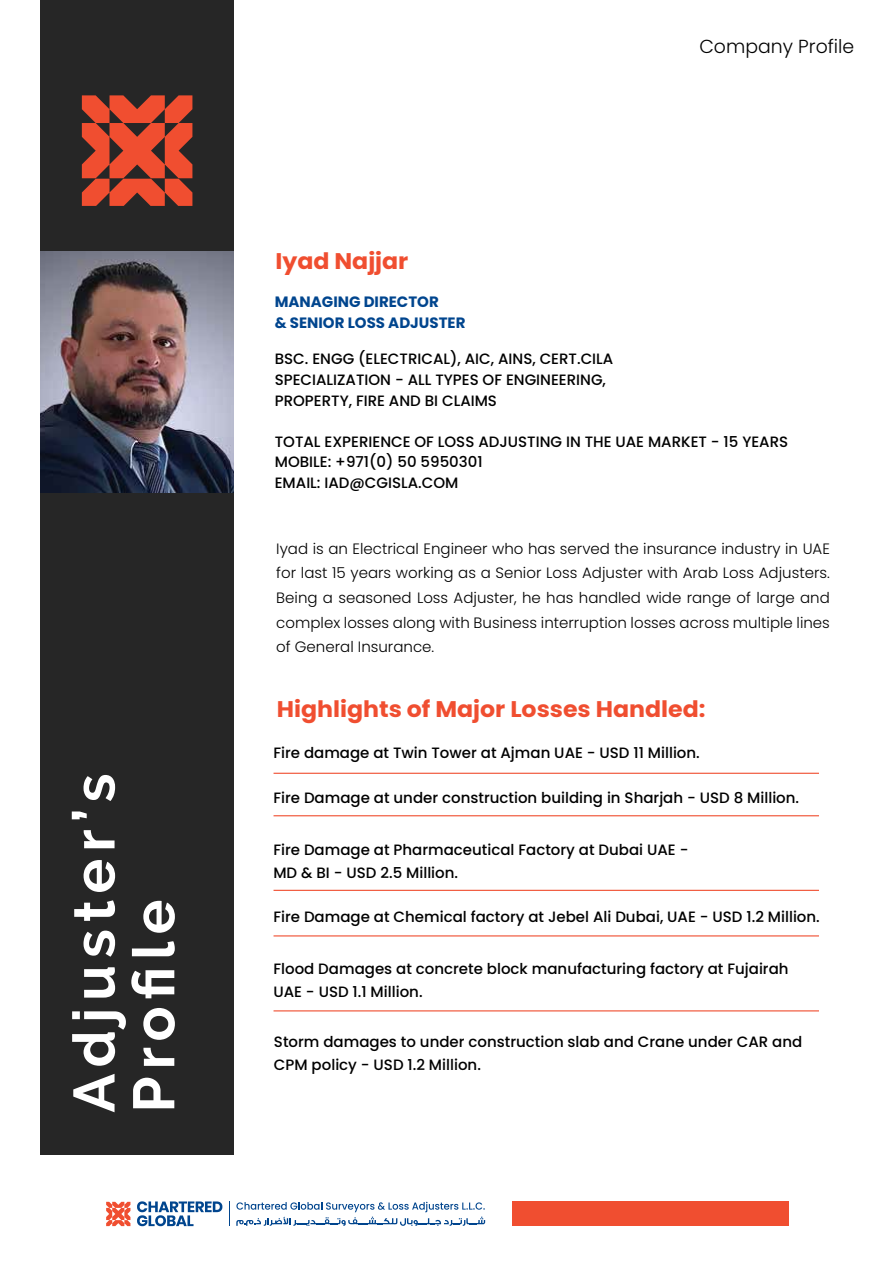
<style>
.page{position:relative;width:893px;height:1263px;background:#fff}
.page>*{position:absolute;margin:0;border:0;box-sizing:border-box;transform-origin:0 0}
.t1{font:700 58.05px/59.8px "Raleway";letter-spacing:.12em;color:#fff}
.t2{font:700 22.65px "Poppins";color:#f04e30;scale:1.05 1}
.t3{font:300 18.9px "Poppins";color:#000}
.t4{font:500 15px/20.5px "Poppins";color:#000}
.t5{font:300 15px/24.6px "Poppins";color:#000;text-align:justify}
.t6{font:700 15px/20.5px "Poppins";color:#00458e}
</style>
<div class="page">
<div style="left:41px;top:0;width:193px;height:1154px;background:#262626"></div>
<svg style="left:106px;top:1202px;width:24px;height:24px"></svg>
<svg style="left:137px;top:1201px;width:85px;height:25px"></svg>
<svg style="left:229px;top:1201px;width:1px;height:25px"></svg>
<svg style="left:236px;top:1202px;width:249px;height:24px"></svg>
<div style="left:512px;top:1202px;width:276px;height:24px;background:#f04e30"></div>
<img style="left:41px;top:252px;width:193px;height:241px">
<svg style="left:82px;top:95px;width:110px;height:111px"></svg>
<hr style="left:274px;top:773px;width:545px;height:1px;background:#f04e30">
<hr style="left:274px;top:815px;width:545px;height:1px;background:#f04e30">
<hr style="left:274px;top:890px;width:545px;height:1px;background:#f04e30">
<hr style="left:274px;top:935px;width:545px;height:1px;background:#f04e30">
<hr style="left:274px;top:1010px;width:545px;height:1px;background:#f04e30">
<h1 class="t1" style="left:64px;top:1112px;width:341px;rotate:-90deg">Adjuster’s<br>Profile</h1>
<h2 class="t2" style="left:275px;top:248px;width:128px">Iyad Najjar</h2>
<p class="t3" style="left:699px;top:36px;width:156px">Company Profile</p>
<p class="t6" style="left:275px;top:292px;width:192px">MANAGING DIRECTOR<br>&amp; SENIOR LOSS ADJUSTER</p>
<p class="t4" style="left:275px;top:349px;width:340px">BSC. ENGG (ELECTRICAL), AIC, AINS, CERT.CILA<br>SPECIALIZATION - ALL TYPES OF ENGINEERING,<br>PROPERTY, FIRE AND BI CLAIMS</p>
<p class="t4" style="left:275px;top:431px;width:515px">TOTAL EXPERIENCE OF LOSS ADJUSTING IN THE UAE MARKET - 15 YEARS<br>MOBILE: +971(0) 50 5950301<br>EMAIL: IAD@CGISLA.COM</p>
<p class="t5" style="left:276px;top:536px;width:555px">Iyad is an Electrical Engineer who has served the insurance industry in UAE for last 15 years working as a Senior Loss Adjuster with Arab Loss Adjusters.<br>Being a seasoned Loss Adjuster, he has handled wide range of large and complex losses along with Business interruption losses across multiple lines of General Insurance.</p>
<h2 class="t2" style="left:277px;top:696px;width:410px">Highlights of Major Losses Handled:</h2>
<p class="t4" style="left:273px;top:742px;width:428px">Fire damage at Twin Tower at Ajman UAE - USD 11 Million.</p>
<p class="t4" style="left:273px;top:788px;width:527px">Fire Damage at under construction building in Sharjah - USD 8 Million.</p>
<p class="t4" style="left:273px;top:838px;width:417px;line-height:23.5px">Fire Damage at Pharmaceutical Factory at Dubai UAE -<br>MD &amp; BI - USD 2.5 Million.</p>
<p class="t4" style="left:273px;top:906px;width:548px">Fire Damage at Chemical factory at Jebel Ali Dubai, UAE - USD 1.2 Million.</p>
<p class="t4" style="left:273px;top:957px;width:517px;line-height:23.5px">Flood Damages at concrete block manufacturing factory at Fujairah<br>UAE - USD 1.1 Million.</p>
<p class="t4" style="left:274px;top:1029px;width:530px;line-height:23.5px">Storm damages to under construction slab and Crane under CAR and<br>CPM policy - USD 1.2 Million.</p>
</div>
